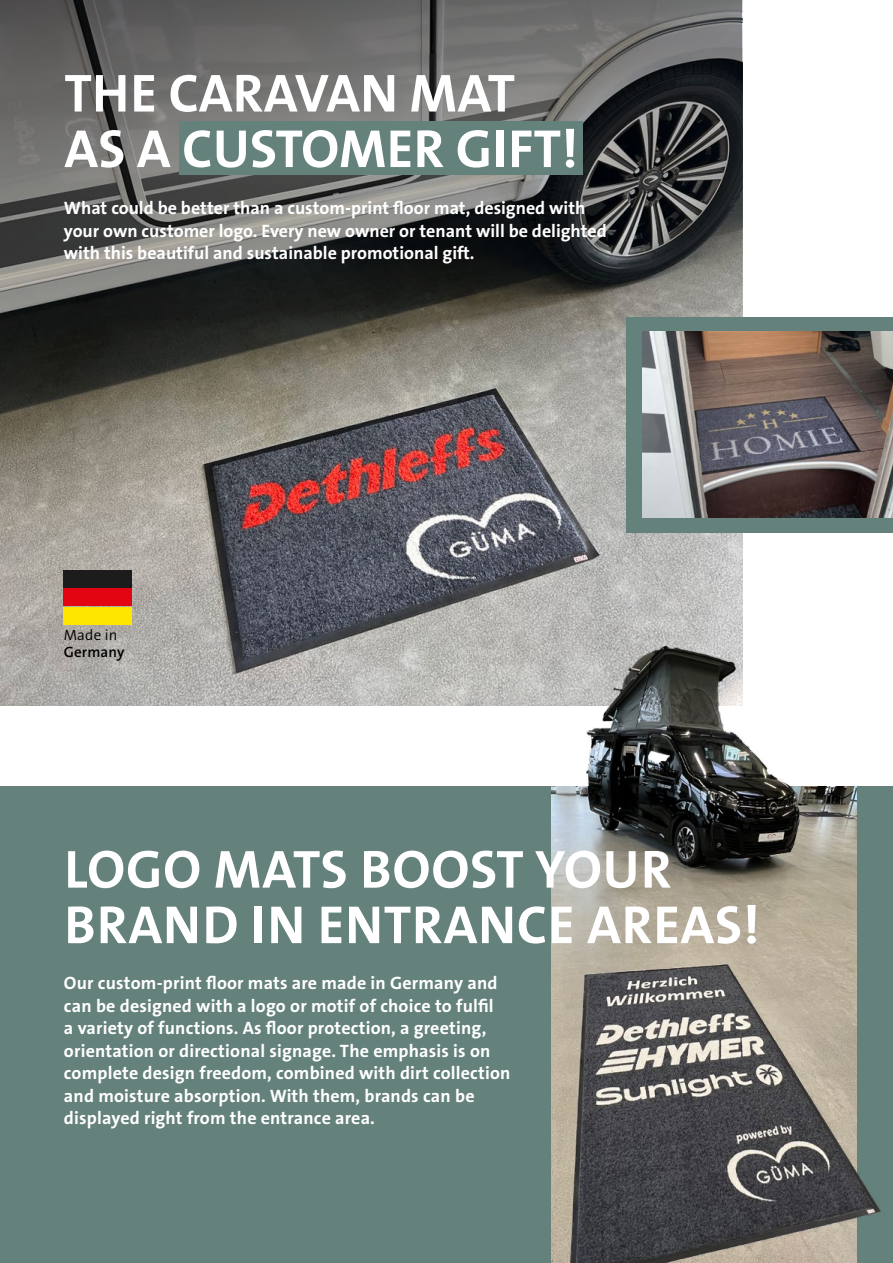
<style>
.page{position:relative;width:893px;height:1263px;background:#fff}
.page>*{position:absolute;margin:0;border:0;box-sizing:border-box;transform-origin:0 0}
.t1{font:54px/55.5px "The Sans LP7 Bld";letter-spacing:.01em;color:#fff}
.t2{font:700 18px/22.5px "The Sans Os F";letter-spacing:.01em;color:#fff}
.t3{font:15px "The Sans LP6 Se Bld";letter-spacing:.01em;color:#000}
.t4{font:15px "The Sans LP4 Se Lig";letter-spacing:.01em;color:#000}
</style>
<div class="page">
<div style="left:0;top:787px;width:893px;height:476px;background:#64817c"></div>
<img style="left:0;top:494px;width:742px;height:212px">
<svg style="left:0;top:0;width:742px;height:494px;background:#625f5c"></svg>
<div style="left:626px;top:317px;width:267px;height:216px;background:#64817c"></div>
<img style="left:642px;top:332px;width:251px;height:186px">
<div style="left:179px;top:121px;width:404px;height:53px;background:#64817c"></div>
<img style="left:551px;top:787px;width:19px;height:476px">
<img style="left:570px;top:612px;width:323px;height:651px">
<div style="left:64px;top:607px;width:68px;height:17px;background:#ffe600"></div>
<div style="left:64px;top:589px;width:68px;height:17px;background:#e30512"></div>
<div style="left:64px;top:570px;width:68px;height:17px;background:#1c1c1c"></div>
<h1 class="t1" style="left:64px;top:66px;width:515px">THE CARAVAN MAT<br>AS A CUSTOMER GIFT!</h1>
<p class="t2" style="left:64px;top:197px;width:544px">What could be better than a custom-print floor mat, designed with your own customer logo. Every new owner or tenant will be delighted with this beautiful and sustainable promotional gift.</p>
<p class="t4" style="left:64px;top:626px;width:55px">Made in</p>
<p class="t3" style="left:64px;top:642px;width:62px">Germany</p>
<h1 class="t1" style="left:64px;top:842px;width:697px">LOGO MATS BOOST YOUR<br>BRAND IN ENTRANCE AREAS!</h1>
<p class="t2" style="left:64px;top:972px;width:448px">Our custom-print floor mats are made in Germany and can be designed with a logo or motif of choice to fulfil<br>a variety of functions. As floor protection, a greeting, orientation or directional signage. The emphasis is on complete design freedom, combined with dirt collection and moisture absorption. With them, brands can be displayed right from the entrance area.</p>
</div>
